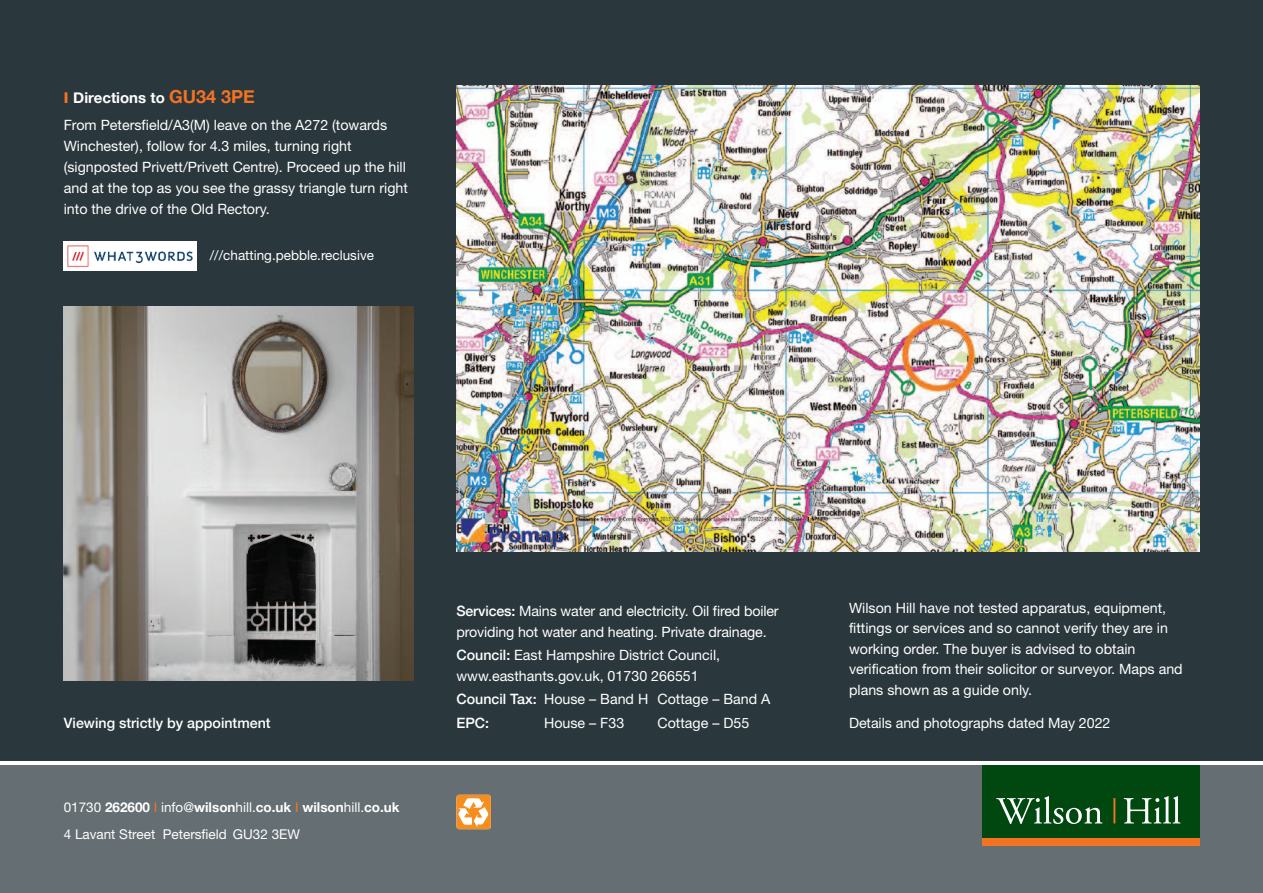
<style>
.page{position:relative;width:1263px;height:893px;background:#fff}
.page>*{position:absolute;margin:0;border:0;box-sizing:border-box;transform-origin:0 0}
.t1{font:700 15px "Helvetica Neue";color:#fff}
.t2{font:14.25px/20.5px "Helvetica Neue";color:#fff}
.t3{font:500 14.25px "Helvetica Neue";color:#fff}
.t4{font:13.5px "Helvetica Neue";color:#fff}
.t5{font:700 13.5px "Helvetica Neue";color:#fff}
.s1{font-weight:800;color:#f47321}
.s2{font-size:18px;color:#f47321}
.s3{font-weight:400}
.s4{font-weight:400;color:#f47321}
.s5{font-weight:500}
</style>
<div class="page">
<div style="left:0;top:0;width:1263px;height:761px;background:#2a373d"></div>
<img style="left:456px;top:85px;width:743px;height:467px">
<div style="left:0;top:765px;width:1263px;height:128px;background:#646e73"></div>
<div style="left:982px;top:835px;width:217px;height:10px;background:#f47321"></div>
<div style="left:982px;top:765px;width:217px;height:73px;background:#004710"></div>
<svg style="left:996px;top:796px;width:106px;height:28px"></svg>
<svg style="left:1124px;top:796px;width:56px;height:27px"></svg>
<hr style="left:1113px;top:798px;width:2px;height:25px;background:#f47321">
<div style="left:456px;top:795px;width:35px;height:34px;background:#f68e1e;border-radius:3px"></div>
<svg style="left:458px;top:798px;width:30px;height:29px"></svg>
<img style="left:64px;top:306px;width:350px;height:375px">
<img style="left:64px;top:242px;width:132px;height:29px">
<p class="t1" style="left:64px;top:88px;width:193px"><span class="s1">I</span> Directions to <span class="s2">GU34 3PE</span></p>
<p class="t2" style="left:64px;top:116px;width:346px;line-height:21px">From Petersfield/A3(M) leave on the A272 (towards Winchester), follow for 4.3 miles, turning right (signposted Privett/Privett Centre). Proceed up the hill and at the top as you see the grassy triangle turn right into the drive of the Old Rectory.</p>
<p class="t4" style="left:210px;top:251px;width:166px">///chatting.pebble.reclusive</p>
<p class="t3" style="left:64px;top:714px;width:208px">Viewing strictly by appointment</p>
<p class="t5" style="left:64px;top:799px;width:337px"><span class="s3">01730</span> 262600 <span class="s4">I</span> <span class="s3">info@</span>wilson<span class="s3">hill.</span>co.uk <span class="s4">I</span> wilson<span class="s3">hill.</span>co.uk</p>
<p class="t4" style="left:64px;top:829px;width:238px">4 Lavant Street Petersfield GU32 3EW</p>
<p class="t2" style="left:456px;top:603px;width:324px"><span class="s5">Services:</span> Mains water and electricity. Oil fired boiler providing hot water and heating. Private drainage.</p>
<p class="t2" style="left:456px;top:646px;width:265px"><span class="s5">Council:</span> East Hampshire District Council, www.easthants.gov.uk, 01730 266551</p>
<p class="t2" style="left:456px;top:689px;width:315px;line-height:23.7px"><span class="s5">Council Tax:</span> House – Band H Cottage – Band A<br><span class="s5">EPC:</span></p>
<p class="t2" style="left:544px;top:714px;width:82px">House – F33</p>
<p class="t2" style="left:657px;top:714px;width:93px">Cottage – D55</p>
<p class="t2" style="left:849px;top:599px;width:335px">Wilson Hill have not tested apparatus, equipment, fittings or services and so cannot verify they are in working order. The buyer is advised to obtain verification from their solicitor or surveyor. Maps and plans shown as a guide only.</p>
<p class="t2" style="left:849px;top:714px;width:263px">Details and photographs dated May 2022</p>
</div>
